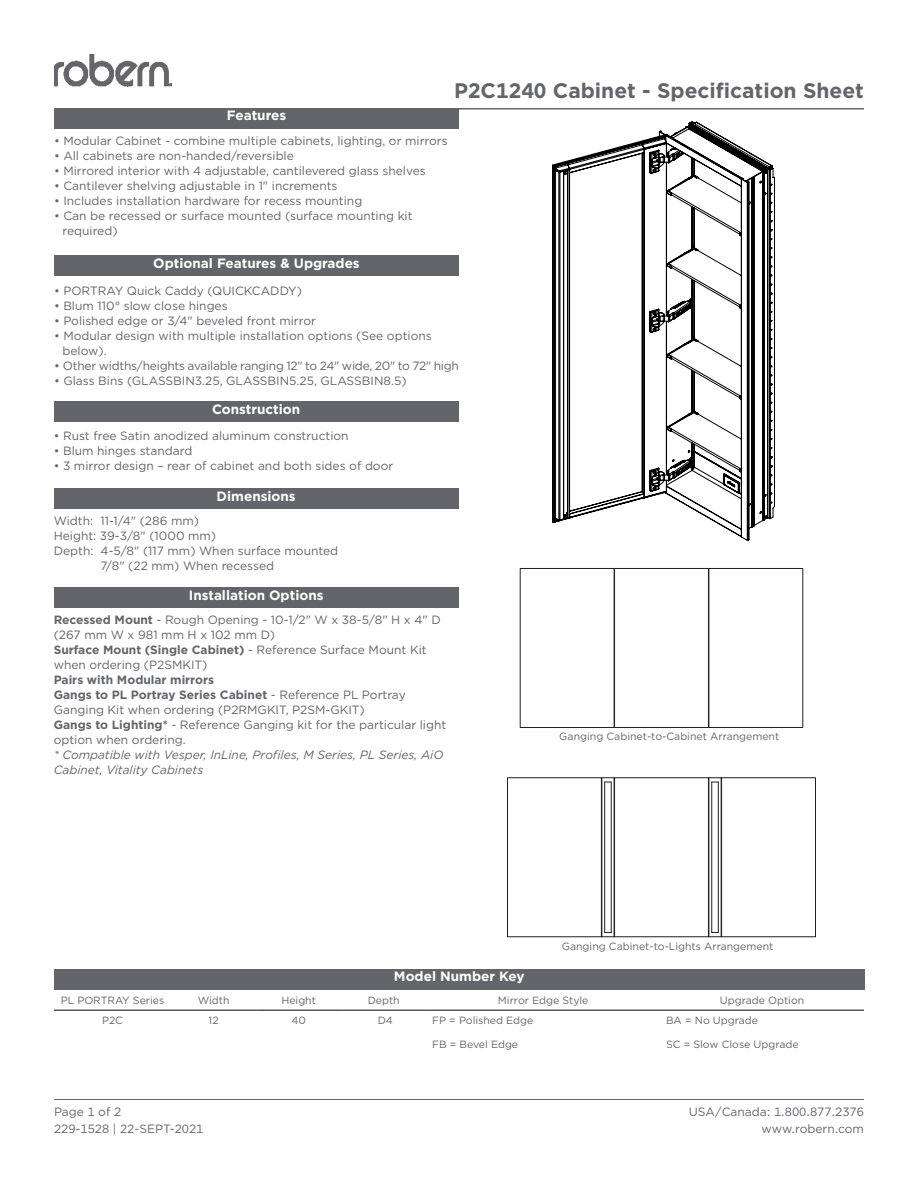
<style>
.page{position:relative;width:918px;height:1188px;background:#fff}
.page>*{position:absolute;margin:0;border:0;box-sizing:border-box;transform-origin:0 0}
.t1{font:700 21px "Gotham";color:#63656a}
.t2{font:700 13.5px "Gotham";color:#fff}
.Spec_Sheet{font:12px/15px "Gotham";color:#63656a}
.t3{font:italic 12px/15px "Gotham";color:#63656a}
.Spec_Sheet-2{font:12px "Gotham";letter-spacing:-.02em;color:#63656a}
.t4{font:700 12px "Gotham";color:#63656a}
.t5{font:10.5px "Gotham";color:#63656a}
.s1{font-weight:700}
</style>
<div class="page">
<hr style="left:54px;top:1099px;width:810px;height:1px;background:#63656a">
<hr style="left:54px;top:108px;width:810px;height:2px;background:#63656a">
<div style="left:54px;top:108px;width:405px;height:20px;background:#63656a"></div>
<img style="left:54px;top:54px;width:118px;height:32px">
<div style="left:54px;top:969px;width:810px;height:20px;background:#63656a"></div>
<hr style="left:54px;top:1010px;width:117px;height:1px;background:#231f20">
<hr style="left:171px;top:1010px;width:85px;height:1px;background:#231f20">
<hr style="left:256px;top:1010px;width:85px;height:1px;background:#231f20">
<hr style="left:341px;top:1010px;width:85px;height:1px;background:#231f20">
<hr style="left:426px;top:1010px;width:234px;height:1px;background:#231f20">
<hr style="left:660px;top:1010px;width:204px;height:1px;background:#231f20">
<svg style="left:552px;top:122px;width:223px;height:419px"></svg>
<div style="left:54px;top:488px;width:405px;height:21px;background:#63656a"></div>
<div style="left:54px;top:588px;width:405px;height:20px;background:#63656a"></div>
<hr style="left:602px;top:778px;width:1px;height:159px;background:#231f20">
<svg style="left:602px;top:932px;width:13px;height:6px"></svg>
<hr style="left:611px;top:782px;width:1px;height:150px;background:#231f20">
<svg style="left:602px;top:777px;width:13px;height:6px"></svg>
<hr style="left:604px;top:782px;width:1px;height:150px;background:#231f20">
<div style="left:614px;top:778px;width:95px;height:159px;border:1px solid #231f20"></div>
<div style="left:507px;top:778px;width:95px;height:159px;border:1px solid #231f20"></div>
<hr style="left:709px;top:778px;width:1px;height:159px;background:#231f20">
<svg style="left:709px;top:932px;width:13px;height:6px"></svg>
<hr style="left:718px;top:782px;width:1px;height:150px;background:#231f20">
<svg style="left:709px;top:777px;width:13px;height:6px"></svg>
<hr style="left:711px;top:782px;width:1px;height:150px;background:#231f20">
<div style="left:721px;top:778px;width:95px;height:159px;border:1px solid #231f20"></div>
<div style="left:614px;top:568px;width:95px;height:160px;border:1px solid #231f20"></div>
<div style="left:520px;top:568px;width:94px;height:160px;border:1px solid #231f20"></div>
<div style="left:709px;top:568px;width:94px;height:160px;border:1px solid #231f20"></div>
<div style="left:54px;top:401px;width:405px;height:21px;background:#63656a"></div>
<div style="left:54px;top:255px;width:405px;height:20px;background:#63656a"></div>
<p class="t2" style="left:227px;top:107px;width:61px">Features</p>
<p class="Spec_Sheet" style="left:54px;top:133px;width:395px">• Modular Cabinet - combine multiple cabinets, lighting, or mirrors</p>
<p class="Spec_Sheet" style="left:54px;top:148px;width:241px">• All cabinets are non-handed/reversible</p>
<p class="Spec_Sheet" style="left:54px;top:163px;width:373px">• Mirrored interior with 4 adjustable, cantilevered glass shelves</p>
<p class="Spec_Sheet" style="left:54px;top:178px;width:285px">• Cantilever shelving adjustable in 1" increments</p>
<p class="Spec_Sheet" style="left:54px;top:193px;width:310px">• Includes installation hardware for recess mounting</p>
<p class="Spec_Sheet" style="left:63px;top:208px;width:352px;text-indent:-9px">• Can be recessed or surface mounted (surface mounting kit required)</p>
<p class="t1" style="left:454px;top:77px;width:411px">P2C1240 Cabinet - Specification Sheet</p>
<p class="t2" style="left:153px;top:254px;width:208px">Optional Features &amp; Upgrades</p>
<p class="Spec_Sheet" style="left:54px;top:283px;width:250px">• PORTRAY Quick Caddy (QUICKCADDY)</p>
<p class="Spec_Sheet" style="left:54px;top:298px;width:175px">• Blum 110° slow close hinges</p>
<p class="Spec_Sheet" style="left:54px;top:313px;width:264px">• Polished edge or 3/4" beveled front mirror</p>
<p class="Spec_Sheet" style="left:63px;top:328px;width:371px;text-indent:-9px">• Modular design with multiple installation options (See options below).</p>
<p class="Spec_Sheet-2" style="left:54px;top:358px;width:407px">• Other widths/heights available ranging 12" to 24" wide, 20" to 72" high</p>
<p class="Spec_Sheet" style="left:54px;top:373px;width:354px">• Glass Bins (GLASSBIN3.25, GLASSBIN5.25, GLASSBIN8.5)</p>
<p class="t2" style="left:212px;top:400px;width:90px">Construction</p>
<p class="Spec_Sheet" style="left:54px;top:428px;width:297px">• Rust free Satin anodized aluminum construction</p>
<p class="Spec_Sheet" style="left:54px;top:443px;width:140px">• Blum hinges standard</p>
<p class="Spec_Sheet" style="left:54px;top:458px;width:341px">• 3 mirror design – rear of cabinet and both sides of door</p>
<p class="t2" style="left:217px;top:487px;width:81px">Dimensions</p>
<p class="Spec_Sheet" style="left:54px;top:513px;width:147px">Width: 11-1/4" (286 mm)</p>
<p class="Spec_Sheet" style="left:54px;top:528px;width:164px">Height: 39-3/8" (1000 mm)</p>
<p class="Spec_Sheet" style="left:100px;top:543px;width:239px;text-indent:-47px">Depth: 4-5/8" (117 mm) When surface mounted<br>7/8" (22 mm) When recessed</p>
<p class="t2" style="left:189px;top:586px;width:136px">Installation Options</p>
<p class="Spec_Sheet" style="left:54px;top:612px;width:389px"><span class="s1">Recessed Mount</span> - Rough Opening - 10-1/2" W x 38-5/8" H x 4" D</p>
<p class="Spec_Sheet" style="left:54px;top:627px;width:223px">(267 mm W x 981 mm H x 102 mm D)</p>
<p class="Spec_Sheet" style="left:54px;top:642px;width:374px"><span class="s1">Surface Mount (Single Cabinet)</span> - Reference Surface Mount Kit when ordering (P2SMKIT)</p>
<p class="t4" style="left:54px;top:671px;width:162px">Pairs with Modular mirrors</p>
<p class="Spec_Sheet" style="left:54px;top:687px;width:354px"><span class="s1">Gangs to PL Portray Series Cabinet</span> - Reference PL Portray<br>Ganging Kit when ordering (P2RMGKIT, P2SM-GKIT)</p>
<p class="Spec_Sheet" style="left:54px;top:717px;width:394px"><span class="s1">Gangs to Lighting*</span> - Reference Ganging kit for the particular light option when ordering.</p>
<p class="t3" style="left:54px;top:747px;width:391px">* Compatible with Vesper, InLine, Profiles, M Series, PL Series, AiO<br>Cabinet, Vitality Cabinets</p>
<p class="t5" style="left:559px;top:730px;width:222px">Ganging Cabinet-to-Cabinet Arrangement</p>
<p class="t2" style="left:394px;top:968px;width:132px">Model Number Key</p>
<p class="t5" style="left:562px;top:939px;width:213px">Ganging Cabinet-to-Lights Arrangement</p>
<p class="t5" style="left:61px;top:994px;width:105px">PL PORTRAY Series</p>
<p class="t5" style="left:198px;top:994px;width:33px">Width</p>
<p class="t5" style="left:281px;top:994px;width:36px">Height</p>
<p class="t5" style="left:368px;top:994px;width:34px">Depth</p>
<p class="t5" style="left:498px;top:994px;width:92px">Mirror Edge Style</p>
<p class="t5" style="left:720px;top:994px;width:86px">Upgrade Option</p>
<p class="t5" style="left:102px;top:1014px;width:23px">P2C</p>
<p class="t5" style="left:209px;top:1014px;width:12px">12</p>
<p class="t5" style="left:291px;top:1014px;width:16px">40</p>
<p class="t5" style="left:378px;top:1014px;width:17px">D4</p>
<p class="t5" style="left:432px;top:1014px;width:103px">FP = Polished Edge</p>
<p class="t5" style="left:432px;top:1038px;width:87px">FB = Bevel Edge</p>
<p class="t5" style="left:666px;top:1014px;width:94px">BA = No Upgrade</p>
<p class="t5" style="left:666px;top:1038px;width:134px">SC = Slow Close Upgrade</p>
<p class="Spec_Sheet" style="left:54px;top:1104px;width:69px">Page 1 of 2</p>
<p class="Spec_Sheet" style="left:54px;top:1121px;width:151px">229-1528 | 22-SEPT-2021</p>
<p class="Spec_Sheet" style="left:689px;top:1104px;width:177px">USA/Canada: 1.800.877.2376</p>
<p class="Spec_Sheet" style="left:762px;top:1121px;width:104px">www.robern.com</p>
</div>
